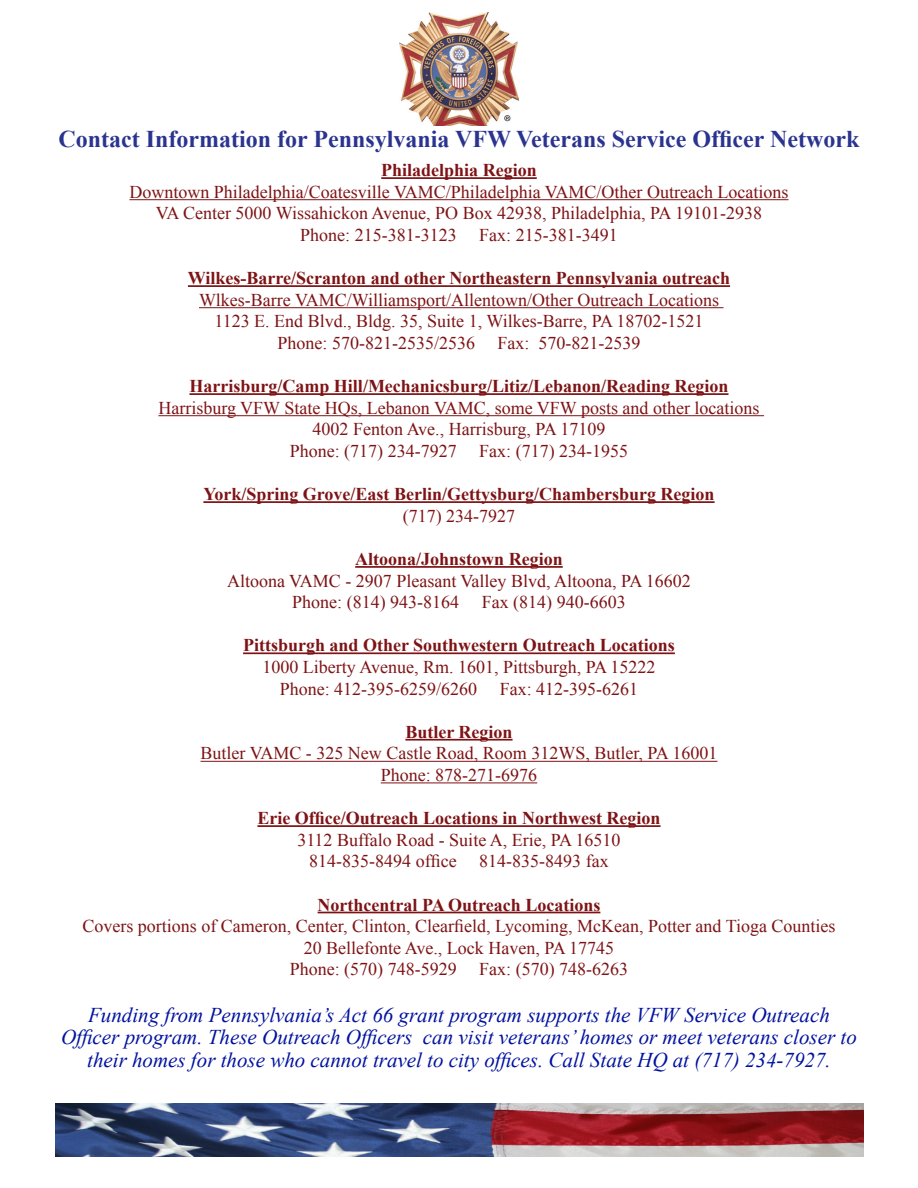
<style>
.page{position:relative;width:918px;height:1188px;background:#fff}
.page>*{position:absolute;margin:0;border:0;box-sizing:border-box;transform-origin:0 0}
.t1{font:700 24px "Times New Roman";color:#2a3490}
.t2{font:italic 21px/22.5px "Times New Roman";color:#0012a0;text-align:center}
.t3{font:18px "Times New Roman";color:#7e1315}
.t4{font:700 18px "Times New Roman";color:#7e1315}
</style>
<div class="page">
<img style="left:56px;top:1104px;width:808px;height:52px">
<img style="left:400px;top:12px;width:119px;height:113px">
<hr style="left:381px;top:177px;width:156px;height:2px;background:#7e1315">
<hr style="left:129px;top:199px;width:660px;height:1px;background:#7e1315">
<hr style="left:188px;top:285px;width:542px;height:2px;background:#7e1315">
<hr style="left:199px;top:307px;width:524px;height:1px;background:#7e1315">
<hr style="left:189px;top:393px;width:540px;height:2px;background:#7e1315">
<hr style="left:158px;top:415px;width:606px;height:1px;background:#7e1315">
<hr style="left:203px;top:501px;width:512px;height:2px;background:#7e1315">
<hr style="left:355px;top:566px;width:208px;height:2px;background:#7e1315">
<hr style="left:243px;top:652px;width:432px;height:2px;background:#7e1315">
<hr style="left:405px;top:739px;width:108px;height:2px;background:#7e1315">
<hr style="left:201px;top:761px;width:516px;height:1px;background:#7e1315">
<hr style="left:381px;top:782px;width:156px;height:1px;background:#7e1315">
<hr style="left:257px;top:825px;width:404px;height:2px;background:#7e1315">
<hr style="left:318px;top:912px;width:282px;height:1px;background:#7e1315">
<p class="t1" style="left:59px;top:122px;width:802px">Contact Information for Pennsylvania VFW Veterans Service Officer Network</p>
<p class="t4" style="left:381px;top:158px;width:157px">Philadelphia Region</p>
<p class="t3" style="left:129px;top:180px;width:661px">Downtown Philadelphia/Coatesville VAMC/Philadelphia VAMC/Other Outreach Locations</p>
<p class="t3" style="left:156px;top:201px;width:608px">VA Center 5000 Wissahickon Avenue, PO Box 42938, Philadelphia, PA 19101-2938</p>
<p class="t3" style="left:300px;top:223px;width:158px">Phone: 215-381-3123</p>
<p class="t3" style="left:479px;top:223px;width:140px">Fax: 215-381-3491</p>
<p class="t4" style="left:188px;top:266px;width:544px">Wilkes-Barre/Scranton and other Northeastern Pennsylvania outreach</p>
<p class="t3" style="left:199px;top:288px;width:522px">Wlkes-Barre VAMC/Williamsport/Allentown/Other Outreach Locations</p>
<p class="t3" style="left:214px;top:309px;width:491px">1123 E. End Blvd., Bldg. 35, Suite 1, Wilkes-Barre, PA 18702-1521</p>
<p class="t3" style="left:278px;top:331px;width:199px">Phone: 570-821-2535/2536</p>
<p class="t3" style="left:498px;top:331px;width:144px">Fax: 570-821-2539</p>
<p class="t4" style="left:189px;top:374px;width:541px">Harrisburg/Camp Hill/Mechanicsburg/Litiz/Lebanon/Reading Region</p>
<p class="t3" style="left:158px;top:396px;width:603px">Harrisburg VFW State HQs, Lebanon VAMC, some VFW posts and other locations</p>
<p class="t3" style="left:313px;top:417px;width:294px">4002 Fenton Ave., Harrisburg, PA 17109</p>
<p class="t3" style="left:290px;top:439px;width:168px">Phone: (717) 234-7927</p>
<p class="t3" style="left:479px;top:439px;width:150px">Fax: (717) 234-1955</p>
<p class="t4" style="left:203px;top:482px;width:513px">York/Spring Grove/East Berlin/Gettysburg/Chambersburg Region</p>
<p class="t3" style="left:403px;top:504px;width:114px">(717) 234-7927</p>
<p class="t4" style="left:355px;top:546px;width:209px">Altoona/Johnstown Region</p>
<p class="t3" style="left:227px;top:568px;width:465px">Altoona VAMC - 2907 Pleasant Valley Blvd, Altoona, PA 16602</p>
<p class="t3" style="left:292px;top:590px;width:168px">Phone: (814) 943-8164</p>
<p class="t3" style="left:482px;top:590px;width:145px">Fax (814) 940-6603</p>
<p class="t4" style="left:243px;top:633px;width:433px">Pittsburgh and Other Southwestern Outreach Locations</p>
<p class="t3" style="left:262px;top:655px;width:395px">1000 Liberty Avenue, Rm. 1601, Pittsburgh, PA 15222</p>
<p class="t3" style="left:280px;top:676px;width:199px">Phone: 412-395-6259/6260</p>
<p class="t3" style="left:500px;top:676px;width:140px">Fax: 412-395-6261</p>
<p class="t4" style="left:405px;top:719px;width:109px">Butler Region</p>
<p class="t3" style="left:201px;top:741px;width:518px">Butler VAMC - 325 New Castle Road, Room 312WS, Butler, PA 16001</p>
<p class="t3" style="left:381px;top:763px;width:158px">Phone: 878-271-6976</p>
<p class="t4" style="left:257px;top:806px;width:405px">Erie Office/Outreach Locations in Northwest Region</p>
<p class="t3" style="left:297px;top:828px;width:325px">3112 Buffalo Road - Suite A, Erie, PA 16510</p>
<p class="t3" style="left:309px;top:849px;width:149px">814-835-8494 office</p>
<p class="t3" style="left:479px;top:849px;width:131px">814-835-8493 fax</p>
<p class="t4" style="left:318px;top:892px;width:284px">Northcentral PA Outreach Locations</p>
<p class="t3" style="left:82px;top:914px;width:755px">Covers portions of Cameron, Center, Clinton, Clearfield, Lycoming, McKean, Potter and Tioga Counties</p>
<p class="t3" style="left:304px;top:936px;width:312px">20 Bellefonte Ave., Lock Haven, PA 17745</p>
<p class="t3" style="left:290px;top:957px;width:168px">Phone: (570) 748-5929</p>
<p class="t3" style="left:479px;top:957px;width:150px">Fax: (570) 748-6263</p>
<p class="t2" style="left:61px;top:1003px;width:797px">Funding from Pennsylvania’s Act 66 grant program supports the VFW Service Outreach<br>Officer program. These Outreach Officers can visit veterans’ homes or meet veterans closer to their homes for those who cannot travel to city offices. Call State HQ at (717) 234-7927.</p>
</div>
